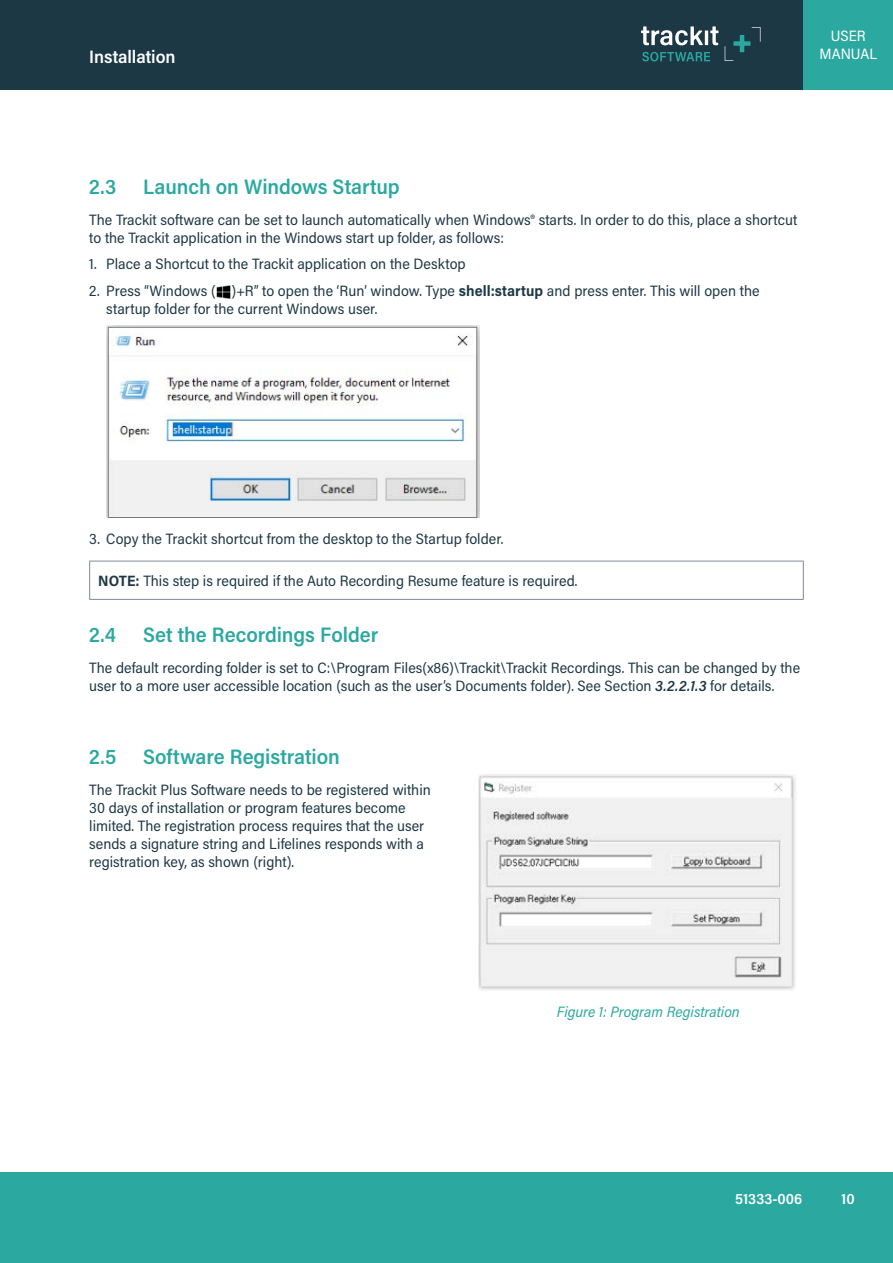
<style>
.page{position:relative;width:893px;height:1263px;background:#fff}
.page>*{position:absolute;margin:0;border:0;box-sizing:border-box;transform-origin:0 0}
.t1{font:600 21px "Acumin Pro Semi Cond";letter-spacing:-.005em;color:#2ba9a0}
.t2{font:600 18px "Acumin Pro Semi Cond";letter-spacing:-.005em;color:#fff}
.t3{font:15px/18px "Acumin Pro Semi Cond";color:#1d3845}
.t4{font:italic 15px "Acumin Pro Semi Cond";color:#2ba9a0}
.t5{font:600 15px "Acumin Pro Semi Cond";color:#fff}
.t6{font:15px/18px "Acumin Pro Semi Cond";color:#fff;text-align:center}
.s1{font-weight:700}
.s2{font-weight:600;font-style:italic}
</style>
<div class="page">
<div style="left:0;top:0;width:892px;height:89px;background:#1d3845"></div>
<div style="left:0;top:1172px;width:892px;height:91px;background:#2ba9a0"></div>
<div style="left:804px;top:0;width:89px;height:89px;background:#2ba9a0"></div>
<svg style="left:641px;top:26px;width:62px;height:19px"></svg>
<hr style="left:705px;top:31px;width:3px;height:14px;background:#fff">
<svg style="left:710px;top:26px;width:8px;height:19px"></svg>
<svg style="left:642px;top:52px;width:68px;height:9px"></svg>
<svg style="left:725px;top:27px;width:35px;height:34px"></svg>
<img style="left:217px;top:285px;width:14px;height:14px">
<img style="left:106px;top:325px;width:373px;height:192px">
<hr style="left:89px;top:561px;width:715px;height:1px;background:#808792">
<hr style="left:89px;top:561px;width:1px;height:38px;background:#808792">
<hr style="left:803px;top:561px;width:1px;height:38px;background:#808792">
<hr style="left:89px;top:599px;width:715px;height:1px;background:#808792">
<img style="left:479px;top:774px;width:317px;height:216px">
<p class="t2" style="left:89px;top:44px;width:88px">Installation</p>
<p class="t6" style="left:820px;top:26px;width:59px">USER<br>MANUAL</p>
<h1 class="t1" style="left:89px;top:172px;width:29px">2.3</h1>
<h1 class="t1" style="left:143px;top:172px;width:258px">Launch on Windows Startup</h1>
<p class="t3" style="left:89px;top:210px;width:710px">The Trackit software can be set to launch automatically when Windows® starts. In order to do this, place a shortcut to the Trackit application in the Windows start up folder, as follows:</p>
<p class="t3" style="left:89px;top:254px;width:378px">1. Place a Shortcut to the Trackit application on the Desktop</p>
<p class="t3" style="left:106px;top:281px;width:655px;text-indent:-17px">2. Press “Windows ( )+R” to open the ‘Run’ window. Type <span class="s1">shell:startup</span> and press enter. This will open the startup folder for the current Windows user.</p>
<p class="t3" style="left:89px;top:529px;width:416px">3. Copy the Trackit shortcut from the desktop to the Startup folder.</p>
<p class="t3" style="left:98px;top:571px;width:481px"><span class="s1">NOTE:</span> This step is required if the Auto Recording Resume feature is required.</p>
<h1 class="t1" style="left:89px;top:620px;width:28px">2.4</h1>
<h1 class="t1" style="left:143px;top:620px;width:236px">Set the Recordings Folder</h1>
<p class="t3" style="left:89px;top:658px;width:712px">The default recording folder is set to C:\Program Files(x86)\Trackit\Trackit Recordings. This can be changed by the user to a more user accessible location (such as the user’s Documents folder). See Section <span class="s2">3.2.2.1.3</span> for details.</p>
<h1 class="t1" style="left:89px;top:742px;width:29px">2.5</h1>
<h1 class="t1" style="left:143px;top:742px;width:198px">Software Registration</h1>
<p class="t3" style="left:89px;top:780px;width:343px">The Trackit Plus Software needs to be registered within 30 days of installation or program features become limited. The registration process requires that the user sends a signature string and Lifelines responds with a registration key, as shown (right).</p>
<p class="t4" style="left:557px;top:1001px;width:185px">Figure 1: Program Registration</p>
<p class="t5" style="left:735px;top:1188px;width:68px">51333-006</p>
<p class="t5" style="left:842px;top:1188px;width:15px">10</p>
</div>
